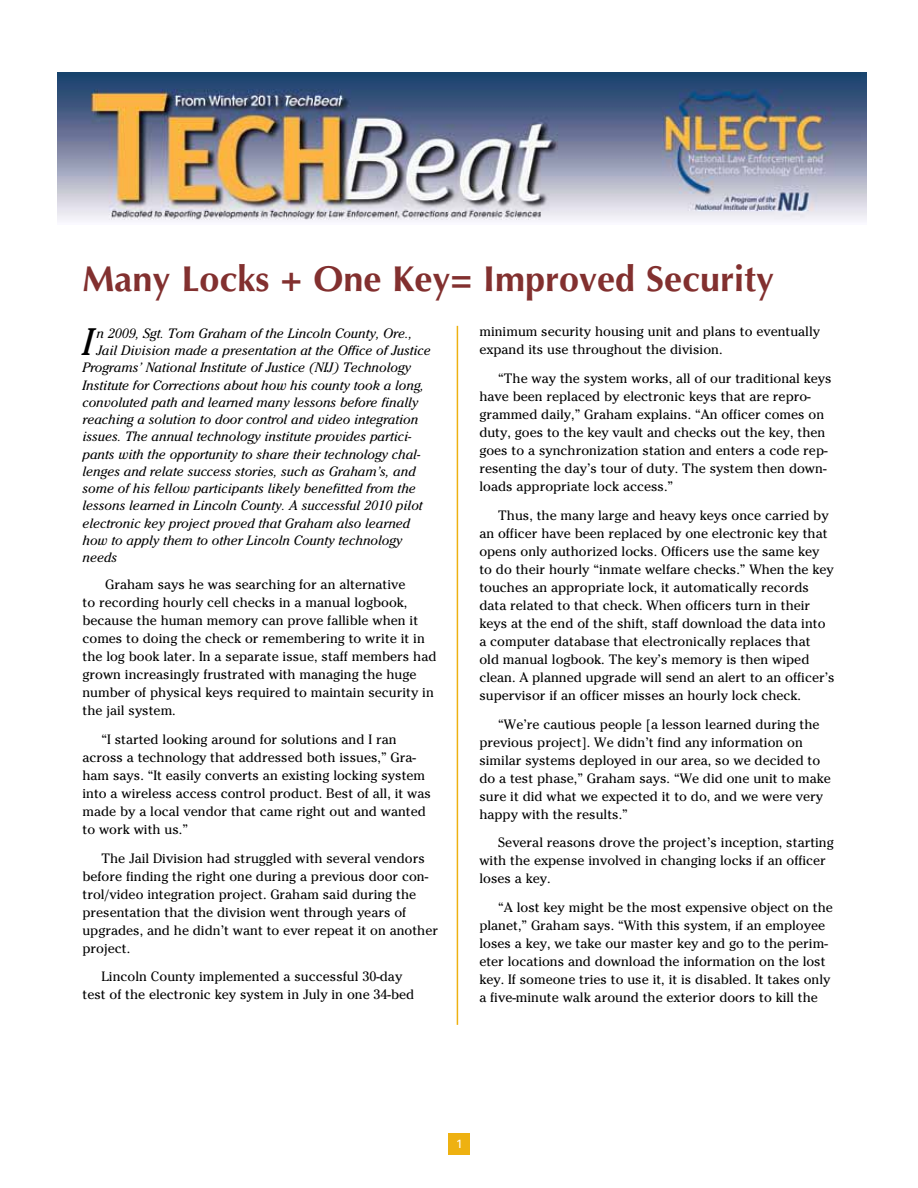
<style>
.page{position:relative;width:918px;height:1188px;background:#fff}
.page>*{position:absolute;margin:0;border:0;box-sizing:border-box;transform-origin:0 0}
.t1{font:italic 38.1px "Cheltenham Std";color:#000}
.t2{font:700 36px "Optima LT Std";color:#82302f}
.t3{font:13.5px/18px "Cheltenham Std";color:#000}
.t4{font:italic 13.5px "Cheltenham Std";color:#000}
.t5{font:12px "Univers LT Std";color:#fff}
</style>
<div class="page">
<img style="left:57px;top:73px;width:810px;height:148px">
<hr style="left:457px;top:326px;width:1px;height:699px;background:#eeb111">
<div style="left:449px;top:1133px;width:21px;height:21px;background:#eeb111"></div>
<h1 class="t2" style="left:82px;top:258px;width:693px">Many Locks + One Key= Improved Security</h1>
<p class="t1" style="left:82px;top:320px;width:12px">I</p>
<p class="t4" style="left:97px;top:325px;width:317px">n 2009, Sgt. Tom Graham of the Lincoln County, Ore.,</p>
<p class="t3" style="left:479px;top:323px;width:342px">minimum security housing unit and plans to eventually expand its use throughout the division.</p>
<p class="t3" style="left:479px;top:369px;width:354px;text-indent:19px">“The way the system works, all of our traditional keys have been replaced by electronic keys that are repro&shy;grammed daily,” Graham explains. “An officer comes on duty, goes to the key vault and checks out the key, then goes to a synchronization station and enters a code rep&shy;resenting the day’s tour of duty. The system then down&shy;loads appropriate lock access.”</p>
<p class="t3" style="left:479px;top:506px;width:357px;text-indent:19px">Thus, the many large and heavy keys once carried by an officer have been replaced by one electronic key that opens only authorized locks. Officers use the same key to do their hourly “inmate welfare checks.” When the key touches an appropriate lock, it automatically records data related to that check. When officers turn in their keys at the end of the shift, staff download the data into a computer database that electronically replaces that<br>old manual logbook. The key’s memory is then wiped clean. A planned upgrade will send an alert to an officer’s supervisor if an officer misses an hourly lock check.</p>
<p class="t3" style="left:479px;top:715px;width:353px;text-indent:19px">“We’re cautious people [a lesson learned during the previous project]. We didn’t find any information on similar systems deployed in our area, so we decided to do a test phase,” Graham says. “We did one unit to make sure it did what we expected it to do, and we were very happy with the results.”</p>
<p class="t3" style="left:479px;top:834px;width:356px;text-indent:19px">Several reasons drove the project’s inception, starting with the expense involved in changing locks if an officer loses a key.</p>
<p class="t3" style="left:479px;top:899px;width:355px;text-indent:19px">“A lost key might be the most expensive object on the planet,” Graham says. “With this system, if an employee loses a key, we take our master key and go to the perim&shy;eter locations and download the information on the lost key. If someone tries to use it, it is disabled. It takes only a five-minute walk around the exterior doors to kill the</p>
<p class="t4" style="left:97px;top:342px;width:336px">Jail Division made a presentation at the Office of Justice</p>
<p class="t4" style="left:82px;top:360px;width:330px">Programs’ National Institute of Justice (NIJ) Technology</p>
<p class="t4" style="left:82px;top:377px;width:343px">Institute for Corrections about how his county took a long,</p>
<p class="t4" style="left:82px;top:394px;width:337px">convoluted path and learned many lessons before finally</p>
<p class="t4" style="left:82px;top:411px;width:337px">reaching a solution to door control and video integration</p>
<p class="t4" style="left:82px;top:429px;width:330px">issues. The annual technology institute provides partici-</p>
<p class="t4" style="left:82px;top:446px;width:339px">pants with the opportunity to share their technology chal-</p>
<p class="t4" style="left:82px;top:463px;width:335px">lenges and relate success stories, such as Graham’s, and</p>
<p class="t4" style="left:82px;top:480px;width:335px">some of his fellow participants likely benefitted from the</p>
<p class="t4" style="left:82px;top:498px;width:342px">lessons learned in Lincoln County. A successful 2010 pilot</p>
<p class="t4" style="left:82px;top:515px;width:329px">electronic key project proved that Graham also learned</p>
<p class="t4" style="left:82px;top:532px;width:321px">how to apply them to other Lincoln County technology</p>
<p class="t4" style="left:82px;top:550px;width:36px">needs</p>
<p class="t3" style="left:82px;top:576px;width:355px;text-indent:23px">Graham says he was searching for an alternative<br>to recording hourly cell checks in a manual logbook, because the human memory can prove fallible when it comes to doing the check or remembering to write it in the log book later. In a separate issue, staff members had grown increasingly frustrated with managing the huge number of physical keys required to maintain security in the jail system.</p>
<p class="t3" style="left:82px;top:730px;width:350px;text-indent:19px">“I started looking around for solutions and I ran across a technology that addressed both issues,” Gra&shy;ham says. “It easily converts an existing locking system into a wireless access control product. Best of all, it was made by a local vendor that came right out and wanted to work with us.”</p>
<p class="t3" style="left:82px;top:849px;width:357px;text-indent:19px">The Jail Division had struggled with several vendors before finding the right one during a previous door con&shy;trol/video integration project. Graham said during the presentation that the division went through years of upgrades, and he didn’t want to ever repeat it on another project.</p>
<p class="t3" style="left:82px;top:968px;width:333px;text-align:center">Lincoln County implemented a successful 30-day<br>test of the electronic key system in July in one 34-bed</p>
<p class="t5" style="left:456px;top:1137px;width:8px">1</p>
</div>
